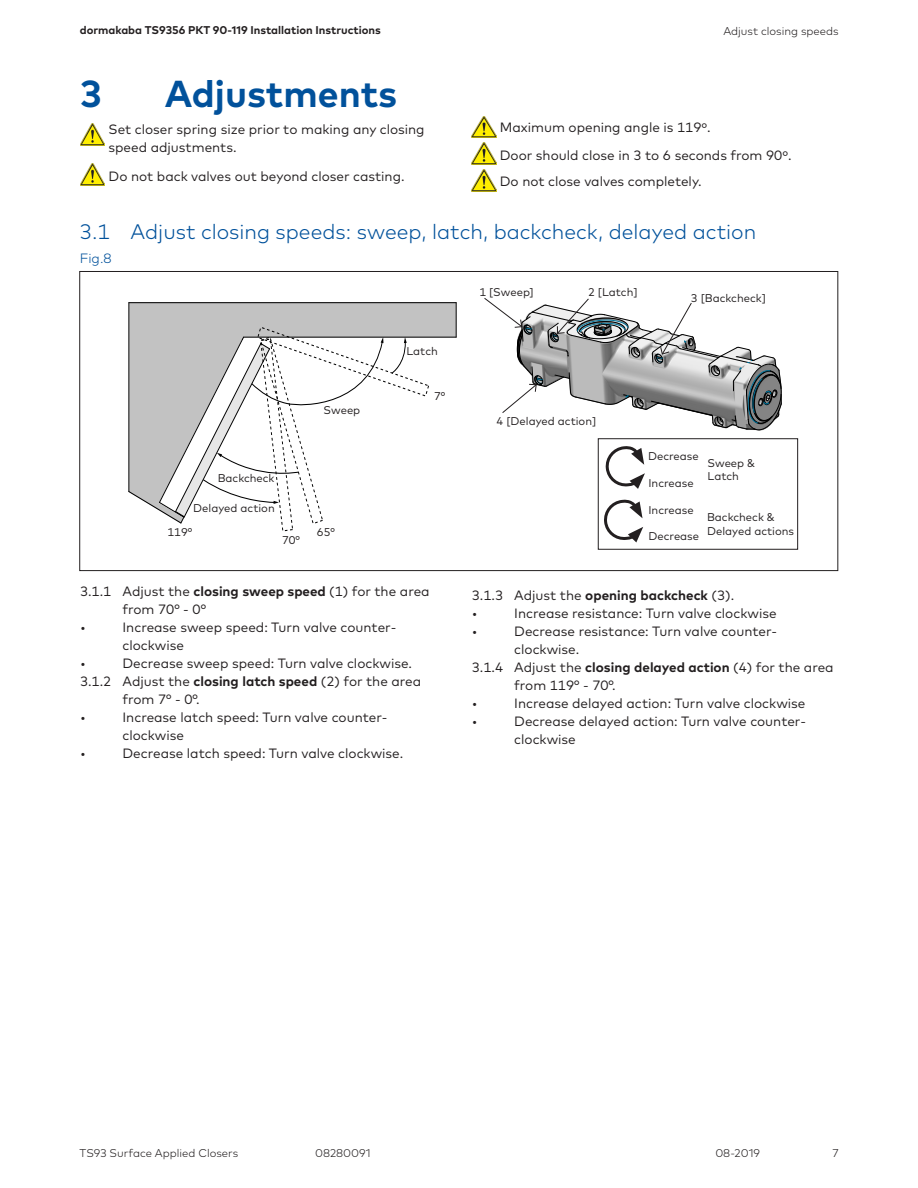
<style>
.page{position:relative;width:918px;height:1188px;background:#fff}
.page>*{position:absolute;margin:0;border:0;box-sizing:border-box;transform-origin:0 0}
.t1{font:700 37.5px "Mark Pro";color:#01519b}
.t2{font:300 21px "Mark Pro";color:#01519b}
.Body_Text_9pt_12pt_R{font:13.5px/18px "Mark Pro";color:#231f20}
.t3{font:300 13.5px "Mark Pro";color:#01519b}
.Body_Text_7_5pt_9pt{font:11.25px/13.5px "Mark Pro";color:#231f20}
.t4{font:300 11.25px "Mark Pro";color:#231f20}
.t5{font:700 11.25px "Mark Pro";color:#231f20}
.s1{font-weight:700}
</style>
<div class="page">
<img style="left:80px;top:124px;width:25px;height:21px">
<img style="left:80px;top:164px;width:25px;height:21px">
<img style="left:472px;top:143px;width:24px;height:21px">
<img style="left:472px;top:116px;width:24px;height:22px">
<img style="left:472px;top:170px;width:24px;height:21px">
<div style="left:128px;top:302px;width:329px;height:36px;background:#c2c2c2"></div>
<hr style="left:129px;top:303px;width:1px;height:189px;background:#000">
<hr style="left:129px;top:302px;width:327px;height:1px;background:#000">
<hr style="left:456px;top:303px;width:1px;height:34px;background:#000">
<hr style="left:244px;top:337px;width:212px;height:1px;background:#000">
<svg style="left:128px;top:327px;width:301px;height:204px"></svg>
<svg style="left:484px;top:298px;width:298px;height:132px"></svg>
<div style="left:598px;top:438px;width:200px;height:111px;border:1px solid #231f20"></div>
<svg style="left:606px;top:446px;width:39px;height:43px"></svg>
<svg style="left:604px;top:500px;width:39px;height:42px"></svg>
<p class="t5" style="left:80px;top:21px;width:303px">dormakaba TS9356 PKT 90-119 Installation Instructions</p>
<p class="t1" style="left:80px;top:65px;width:24px">3</p>
<p class="t1" style="left:165px;top:65px;width:234px">Adjustments</p>
<p class="Body_Text_9pt_12pt_R" style="left:109px;top:119px;width:318px">Set closer spring size prior to making any closing speed adjustments.</p>
<p class="Body_Text_9pt_12pt_R" style="left:109px;top:166px;width:298px">Do not back valves out beyond closer casting.</p>
<p class="t4" style="left:723px;top:22px;width:117px">Adjust closing speeds</p>
<p class="Body_Text_9pt_12pt_R" style="left:500px;top:117px;width:212px">Maximum opening angle is 119º.</p>
<p class="Body_Text_9pt_12pt_R" style="left:500px;top:145px;width:293px">Door should close in 3 to 6 seconds from 90º.</p>
<p class="Body_Text_9pt_12pt_R" style="left:500px;top:171px;width:203px">Do not close valves completely.</p>
<p class="t2" style="left:80px;top:216px;width:678px">3.1 Adjust closing speeds: sweep, latch, backcheck, delayed action</p>
<p class="t3" style="left:80px;top:248px;width:33px">Fig.8</p>
<p class="Body_Text_7_5pt_9pt" style="left:406px;top:343px;width:33px">Latch</p>
<p class="Body_Text_7_5pt_9pt" style="left:324px;top:402px;width:38px">Sweep</p>
<p class="Body_Text_7_5pt_9pt" style="left:218px;top:471px;width:58px">Backcheck</p>
<p class="Body_Text_7_5pt_9pt" style="left:193px;top:501px;width:83px">Delayed action</p>
<p class="Body_Text_7_5pt_9pt" style="left:168px;top:525px;width:26px">119°</p>
<p class="Body_Text_7_5pt_9pt" style="left:282px;top:533px;width:19px">70°</p>
<p class="Body_Text_7_5pt_9pt" style="left:317px;top:525px;width:19px">65°</p>
<p class="Body_Text_7_5pt_9pt" style="left:434px;top:389px;width:13px">7°</p>
<p class="Body_Text_9pt_12pt_R" style="left:123px;top:581px;width:309px;text-indent:-43px">3.1.1 Adjust the <span class="s1">closing sweep speed</span> (1) for the area from 70° - 0°</p>
<p class="Body_Text_9pt_12pt_R" style="left:80px;top:617px;width:7px">•</p>
<p class="Body_Text_9pt_12pt_R" style="left:123px;top:617px;width:275px">Increase sweep speed: Turn valve counter&shy;clockwise</p>
<p class="Body_Text_9pt_12pt_R" style="left:80px;top:653px;width:7px">•</p>
<p class="Body_Text_9pt_12pt_R" style="left:123px;top:653px;width:291px">Decrease sweep speed: Turn valve clockwise.</p>
<p class="Body_Text_9pt_12pt_R" style="left:123px;top:671px;width:300px;text-indent:-43px">3.1.2 Adjust the <span class="s1">closing latch speed</span> (2) for the area from 7° - 0°.</p>
<p class="Body_Text_9pt_12pt_R" style="left:80px;top:707px;width:7px">•</p>
<p class="Body_Text_9pt_12pt_R" style="left:123px;top:707px;width:267px">Increase latch speed: Turn valve counter&shy;clockwise</p>
<p class="Body_Text_9pt_12pt_R" style="left:80px;top:743px;width:7px">•</p>
<p class="Body_Text_9pt_12pt_R" style="left:123px;top:743px;width:282px">Decrease latch speed: Turn valve clockwise.</p>
<p class="Body_Text_7_5pt_9pt" style="left:479px;top:285px;width:56px">1 [Sweep]</p>
<p class="Body_Text_7_5pt_9pt" style="left:588px;top:285px;width:51px">2 [Latch]</p>
<p class="Body_Text_7_5pt_9pt" style="left:691px;top:290px;width:77px">3 [Backcheck]</p>
<p class="Body_Text_7_5pt_9pt" style="left:497px;top:413px;width:101px">4 [Delayed action]</p>
<p class="Body_Text_7_5pt_9pt" style="left:648px;top:449px;width:52px">Decrease</p>
<p class="Body_Text_7_5pt_9pt" style="left:648px;top:476px;width:47px">Increase</p>
<p class="Body_Text_7_5pt_9pt" style="left:648px;top:503px;width:47px">Increase</p>
<p class="Body_Text_7_5pt_9pt" style="left:648px;top:529px;width:52px">Decrease</p>
<p class="Body_Text_7_5pt_9pt" style="left:708px;top:455px;width:49px">Sweep &amp;<br>Latch</p>
<p class="Body_Text_7_5pt_9pt" style="left:707px;top:510px;width:89px">Backcheck &amp;<br>Delayed actions</p>
<p class="Body_Text_9pt_12pt_R" style="left:472px;top:585px;width:264px">3.1.3 Adjust the <span class="s1">opening backcheck</span> (3).</p>
<p class="Body_Text_9pt_12pt_R" style="left:472px;top:603px;width:7px">•</p>
<p class="Body_Text_9pt_12pt_R" style="left:514px;top:603px;width:264px">Increase resistance: Turn valve clockwise</p>
<p class="Body_Text_9pt_12pt_R" style="left:472px;top:621px;width:7px">•</p>
<p class="Body_Text_9pt_12pt_R" style="left:514px;top:621px;width:264px">Decrease resistance: Turn valve counter&shy;clockwise.</p>
<p class="Body_Text_9pt_12pt_R" style="left:514px;top:657px;width:321px;text-indent:-43px">3.1.4 Adjust the <span class="s1">closing delayed action</span> (4) for the area from 119° - 70°.</p>
<p class="Body_Text_9pt_12pt_R" style="left:472px;top:693px;width:7px">•</p>
<p class="Body_Text_9pt_12pt_R" style="left:514px;top:693px;width:293px">Increase delayed action: Turn valve clockwise</p>
<p class="Body_Text_9pt_12pt_R" style="left:472px;top:711px;width:7px">•</p>
<p class="Body_Text_9pt_12pt_R" style="left:514px;top:711px;width:293px">Decrease delayed action: Turn valve counter&shy;clockwise</p>
<p class="t4" style="left:80px;top:1144px;width:160px">TS93 Surface Applied Closers</p>
<p class="t4" style="left:315px;top:1144px;width:57px">08280091</p>
<p class="t4" style="left:715px;top:1144px;width:46px">08-2019</p>
<p class="t4" style="left:833px;top:1145px;width:8px">7</p>
</div>
